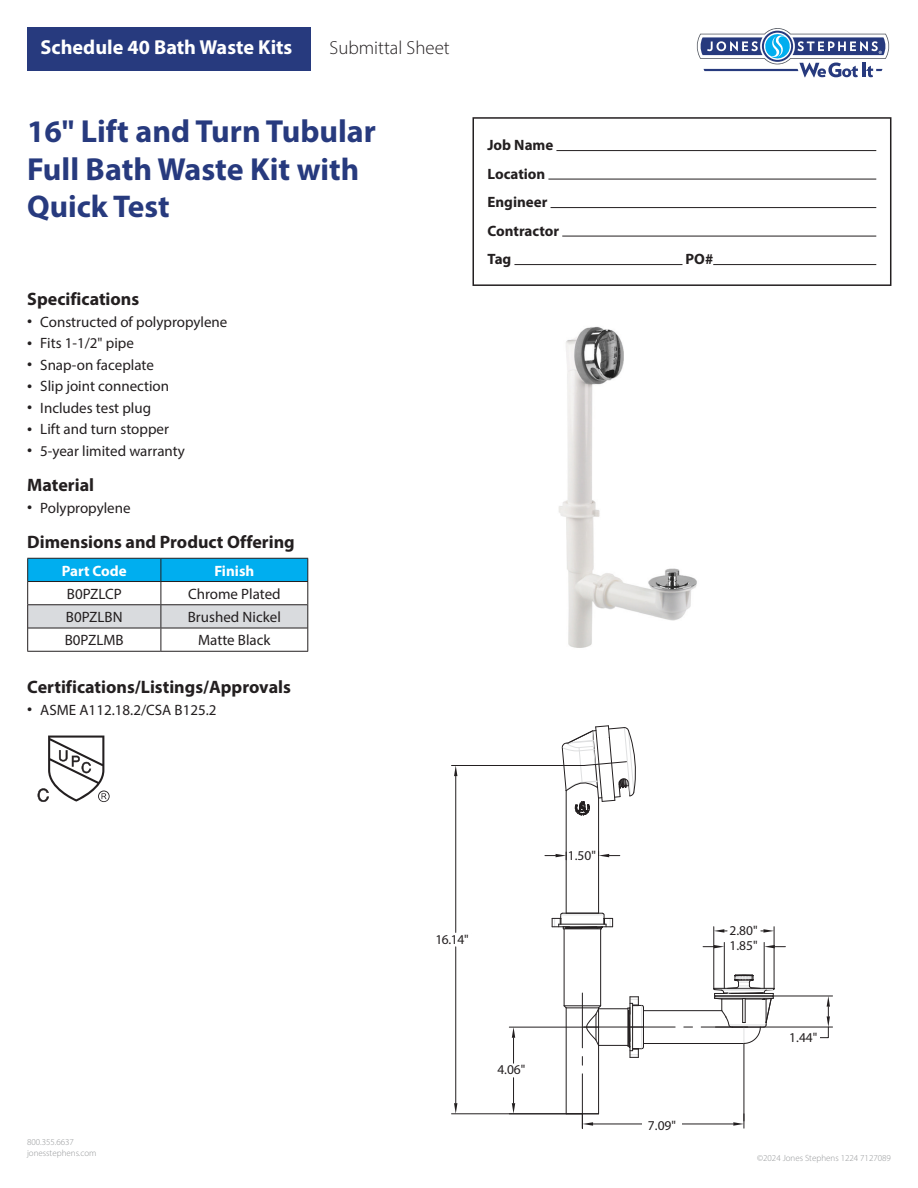
<style>
.page{position:relative;width:918px;height:1188px;background:#fff}
.page>*{position:absolute;margin:0;border:0;box-sizing:border-box;transform-origin:0 0}
.JS_Family_Name_Long_Description{font:700 31.95px/37.8px "Myriad Pro";color:#273a7e}
.JS_Family_Name_Long_Description-2{font:700 31.5px "Myriad Pro";color:#273a7e}
.JS_Website_Category{font:700 20.25px "Myriad Pro";color:#fff}
.t1{font:300 18.9px "Myriad Pro";color:#231f20}
.JS_Section_Header{font:700 18px "Myriad Pro";color:#231f20}
.JS_Table_Date{font:15px "Myriad Pro";color:#231f20}
.t2{font:700 15px/28.5px "Myriad Pro";color:#231f20}
.JS_Table_Header{font:700 15px "Myriad Pro";color:#fff}
.JS_Drawing_Measurements{font:13.5px "Myriad Pro";color:#231f20}
.JS_Copyright{font:300 9px/10.8px "Myriad Pro";color:#949698}
.s1{font-size:31.5px}
.s2{font-size:18px}
</style>
<div class="page">
<hr style="left:556px;top:150px;width:320px;height:1px;background:#231f20">
<hr style="left:548px;top:179px;width:328px;height:1px;background:#231f20">
<hr style="left:551px;top:207px;width:325px;height:1px;background:#231f20">
<hr style="left:562px;top:236px;width:314px;height:1px;background:#231f20">
<hr style="left:514px;top:264px;width:168px;height:1px;background:#231f20">
<hr style="left:713px;top:264px;width:163px;height:1px;background:#231f20">
<div style="left:472px;top:117px;width:419px;height:169px;border:2px solid #231f20"></div>
<svg style="left:696px;top:28px;width:194px;height:49px"></svg>
<img style="left:558px;top:326px;width:139px;height:322px">
<hr style="left:643px;top:1043px;width:101px;height:1px;background:#231f20">
<hr style="left:564px;top:929px;width:1px;height:77px;background:#231f20">
<hr style="left:566px;top:1008px;width:1px;height:106px;background:#231f20">
<hr style="left:643px;top:1010px;width:79px;height:1px;background:#231f20">
<hr style="left:566px;top:1007px;width:33px;height:1px;background:#231f20">
<hr style="left:564px;top:1005px;width:37px;height:1px;background:#231f20">
<hr style="left:598px;top:1008px;width:1px;height:106px;background:#231f20">
<hr style="left:600px;top:929px;width:1px;height:77px;background:#231f20">
<svg style="left:713px;top:974px;width:62px;height:70px"></svg>
<svg style="left:552px;top:912px;width:61px;height:17px"></svg>
<hr style="left:566px;top:791px;width:1px;height:122px;background:#231f20">
<hr style="left:598px;top:798px;width:1px;height:115px;background:#231f20">
<hr style="left:566px;top:913px;width:33px;height:1px;background:#231f20">
<hr style="left:452px;top:765px;width:132px;height:1px;background:#231f20">
<hr style="left:452px;top:1113px;width:130px;height:1px;background:#231f20">
<hr style="left:455px;top:776px;width:1px;height:156px;background:#231f20">
<hr style="left:455px;top:947px;width:1px;height:156px;background:#231f20">
<hr style="left:509px;top:1113px;width:90px;height:1px;background:#231f20">
<hr style="left:509px;top:1027px;width:90px;height:1px;background:#231f20">
<hr style="left:582px;top:993px;width:1px;height:55px;background:#231f20">
<svg style="left:582px;top:996px;width:62px;height:69px"></svg>
<hr style="left:582px;top:1074px;width:1px;height:55px;background:#231f20">
<hr style="left:593px;top:1124px;width:53px;height:1px;background:#231f20">
<hr style="left:680px;top:1124px;width:53px;height:1px;background:#231f20">
<hr style="left:744px;top:1044px;width:1px;height:77px;background:#231f20">
<hr style="left:701px;top:1027px;width:47px;height:1px;background:#231f20">
<hr style="left:629px;top:1027px;width:46px;height:1px;background:#231f20">
<hr style="left:715px;top:996px;width:118px;height:1px;background:#231f20">
<hr style="left:715px;top:1027px;width:118px;height:1px;background:#231f20">
<hr style="left:724px;top:942px;width:1px;height:47px;background:#231f20">
<hr style="left:764px;top:942px;width:1px;height:47px;background:#231f20">
<hr style="left:713px;top:927px;width:1px;height:62px;background:#231f20">
<hr style="left:774px;top:927px;width:1px;height:62px;background:#231f20">
<svg style="left:454px;top:766px;width:3px;height:10px"></svg>
<svg style="left:454px;top:1103px;width:3px;height:11px"></svg>
<svg style="left:498px;top:1027px;width:31px;height:87px"></svg>
<svg style="left:583px;top:1114px;width:10px;height:12px"></svg>
<svg style="left:733px;top:1114px;width:12px;height:14px"></svg>
<svg style="left:545px;top:849px;width:75px;height:11px"></svg>
<svg style="left:787px;top:996px;width:43px;height:43px"></svg>
<svg style="left:703px;top:926px;width:82px;height:25px"></svg>
<svg style="left:561px;top:725px;width:75px;height:91px"></svg>
<svg style="left:27px;top:558px;width:281px;height:93px"></svg>
<hr style="left:28px;top:604px;width:133px;height:1px;background:#231f20">
<hr style="left:161px;top:604px;width:146px;height:1px;background:#231f20">
<hr style="left:28px;top:628px;width:133px;height:1px;background:#231f20">
<hr style="left:161px;top:628px;width:146px;height:1px;background:#231f20">
<hr style="left:27px;top:651px;width:134px;height:1px;background:#231f20">
<hr style="left:161px;top:651px;width:147px;height:1px;background:#231f20">
<svg style="left:38px;top:736px;width:72px;height:66px"></svg>
<div style="left:567px;top:850px;width:30px;height:11px;background:#fff"></div>
<div style="left:484px;top:1064px;width:55px;height:11px;background:#fff"></div>
<div style="left:642px;top:1117px;width:40px;height:17px;background:#fff"></div>
<div style="left:787px;top:1031px;width:33px;height:14px;background:#fff"></div>
<div style="left:728px;top:925px;width:32px;height:12px;background:#fff"></div>
<div style="left:728px;top:940px;width:32px;height:12px;background:#fff"></div>
<div style="left:27px;top:27px;width:283px;height:43px;background:#273a7e"></div>
<p class="JS_Website_Category" style="left:40px;top:34px;width:253px">Schedule 40 Bath Waste Kits</p>
<p class="t1" style="left:330px;top:37px;width:122px">Submittal Sheet</p>
<p class="JS_Family_Name_Long_Description" style="left:27px;top:111px;width:350px"><span class="s1">16"</span> Lift and Turn Tubular<br>Full Bath Waste Kit <span class="s1">with</span></p>
<p class="JS_Family_Name_Long_Description-2" style="left:27px;top:186px;width:144px">Quick Test</p>
<p class="JS_Section_Header" style="left:27px;top:288px;width:113px">Specifications</p>
<p class="JS_Table_Date" style="left:27px;top:313px;width:202px"><span class="s2">•</span> Constructed of polypropylene</p>
<p class="JS_Table_Date" style="left:27px;top:334px;width:108px"><span class="s2">•</span> Fits 1-1/2" pipe</p>
<p class="JS_Table_Date" style="left:27px;top:356px;width:128px"><span class="s2">•</span> Snap-on faceplate</p>
<p class="JS_Table_Date" style="left:27px;top:377px;width:143px"><span class="s2">•</span> Slip joint connection</p>
<p class="JS_Table_Date" style="left:27px;top:399px;width:125px"><span class="s2">•</span> Includes test plug</p>
<p class="JS_Table_Date" style="left:27px;top:420px;width:143px"><span class="s2">•</span> Lift and turn stopper</p>
<p class="JS_Table_Date" style="left:27px;top:442px;width:159px"><span class="s2">•</span> 5-year limited warranty</p>
<p class="JS_Section_Header" style="left:27px;top:473px;width:68px">Material</p>
<p class="JS_Table_Date" style="left:27px;top:498px;width:105px"><span class="s2">•</span> Polypropylene</p>
<p class="JS_Section_Header" style="left:27px;top:530px;width:269px">Dimensions and Product Offering</p>
<p class="JS_Table_Header" style="left:62px;top:561px;width:67px">Part Code</p>
<p class="JS_Table_Header" style="left:214px;top:561px;width:41px">Finish</p>
<p class="JS_Table_Date" style="left:67px;top:584px;width:56px">B0PZLCP</p>
<p class="JS_Table_Date" style="left:188px;top:584px;width:94px">Chrome Plated</p>
<p class="JS_Table_Date" style="left:66px;top:608px;width:58px">B0PZLBN</p>
<p class="JS_Table_Date" style="left:188px;top:608px;width:95px">Brushed Nickel</p>
<p class="JS_Table_Date" style="left:65px;top:631px;width:60px">B0PZLMB</p>
<p class="JS_Table_Date" style="left:198px;top:631px;width:74px">Matte Black</p>
<p class="JS_Section_Header" style="left:27px;top:676px;width:265px">Certifications/Listings/Approvals</p>
<p class="JS_Table_Date" style="left:27px;top:701px;width:191px"><span class="s2">•</span> ASME A112.18.2/CSA B125.2</p>
<p class="t2" style="left:488px;top:130px;width:73px">Job Name<br>Location<br>Engineer<br>Contractor<br>Tag</p>
<p class="t2" style="left:686px;top:244px;width:29px">PO#</p>
<p class="JS_Copyright" style="left:27px;top:1137px;width:71px">800.355.6637 jonesstephens.com</p>
<p class="JS_Drawing_Measurements" style="left:435px;top:931px;width:35px">16.14"</p>
<p class="JS_Drawing_Measurements" style="left:568px;top:847px;width:30px">1.50"</p>
<p class="JS_Drawing_Measurements" style="left:497px;top:1061px;width:30px">4.06"</p>
<p class="JS_Drawing_Measurements" style="left:648px;top:1117px;width:30px">7.09"</p>
<p class="JS_Drawing_Measurements" style="left:730px;top:922px;width:30px">2.80"</p>
<p class="JS_Drawing_Measurements" style="left:730px;top:937px;width:30px">1.85"</p>
<p class="JS_Drawing_Measurements" style="left:789px;top:1029px;width:30px">1.44"</p>
<p class="JS_Copyright" style="left:757px;top:1153px;width:135px">©2024 Jones Stephens 1224 7127089</p>
</div>
